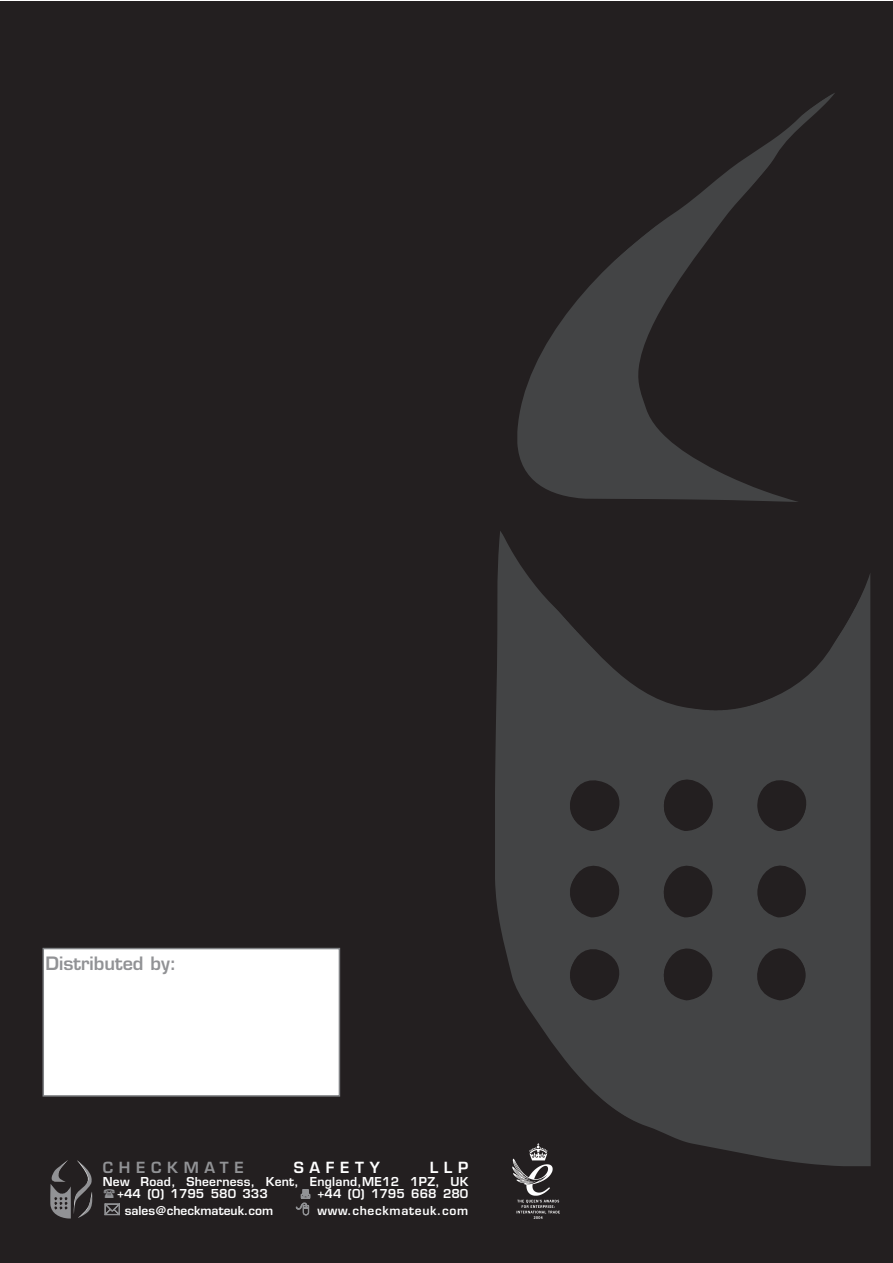
<style>
.page{position:relative;width:893px;height:1263px;background:#fff}
.page>*{position:absolute;margin:0;border:0;box-sizing:border-box;transform-origin:0 0}
.t1{font:600 18px "Eurostile";color:#919295}
.t2{font:600 15px "Eurostile";letter-spacing:.38em;color:#919295}
.t3{font:600 15px "Eurostile";letter-spacing:.38em;color:#fff}
.t4{font:600 12px/12px "Eurostile";letter-spacing:.02em;color:#fff}
.t5{font:600 12px "Eurostile";color:#fff}
.t6{font:600 12px "Eurostile";letter-spacing:.055em;color:#fff}
</style>
<div class="page">
<div style="left:0;top:1px;width:892px;height:1262px;background:#231f20"></div>
<div style="left:424px;top:69px;width:468px;height:1112px;background:#231f20"></div>
<img style="left:495px;top:93px;width:376px;height:1073px">
<div style="left:43px;top:948px;width:296px;height:148px;background:#fff"></div>
<div style="left:43px;top:948px;width:297px;height:149px;border:2px solid #808285"></div>
<img style="left:50px;top:1160px;width:42px;height:58px">
<img style="left:511px;top:1141px;width:51px;height:79px">
<svg style="left:104px;top:1189px;width:11px;height:9px"></svg>
<svg style="left:105px;top:1204px;width:14px;height:11px"></svg>
<svg style="left:296px;top:1189px;width:14px;height:26px"></svg>
<h1 class="t1" style="left:46px;top:957px;width:132px">Distributed by:</h1>
<p class="t2" style="left:103px;top:1161px;width:142px">CHECKMATE</p>
<p class="t3" style="left:294px;top:1161px;width:88px">SAFETY</p>
<p class="t3" style="left:430px;top:1161px;width:40px">LLP</p>
<p class="t4" style="left:117px;top:1177px;width:353px;text-indent:-14px">New Road, Sheerness, Kent, England,ME12 1PZ, UK +44 (0) 1795 580 333</p>
<p class="t5" style="left:318px;top:1189px;width:152px">+44 (0) 1795 668 280</p>
<p class="t5" style="left:125px;top:1206px;width:150px">sales@checkmateuk.com</p>
<p class="t6" style="left:318px;top:1206px;width:152px">www.checkmateuk.com</p>
</div>
